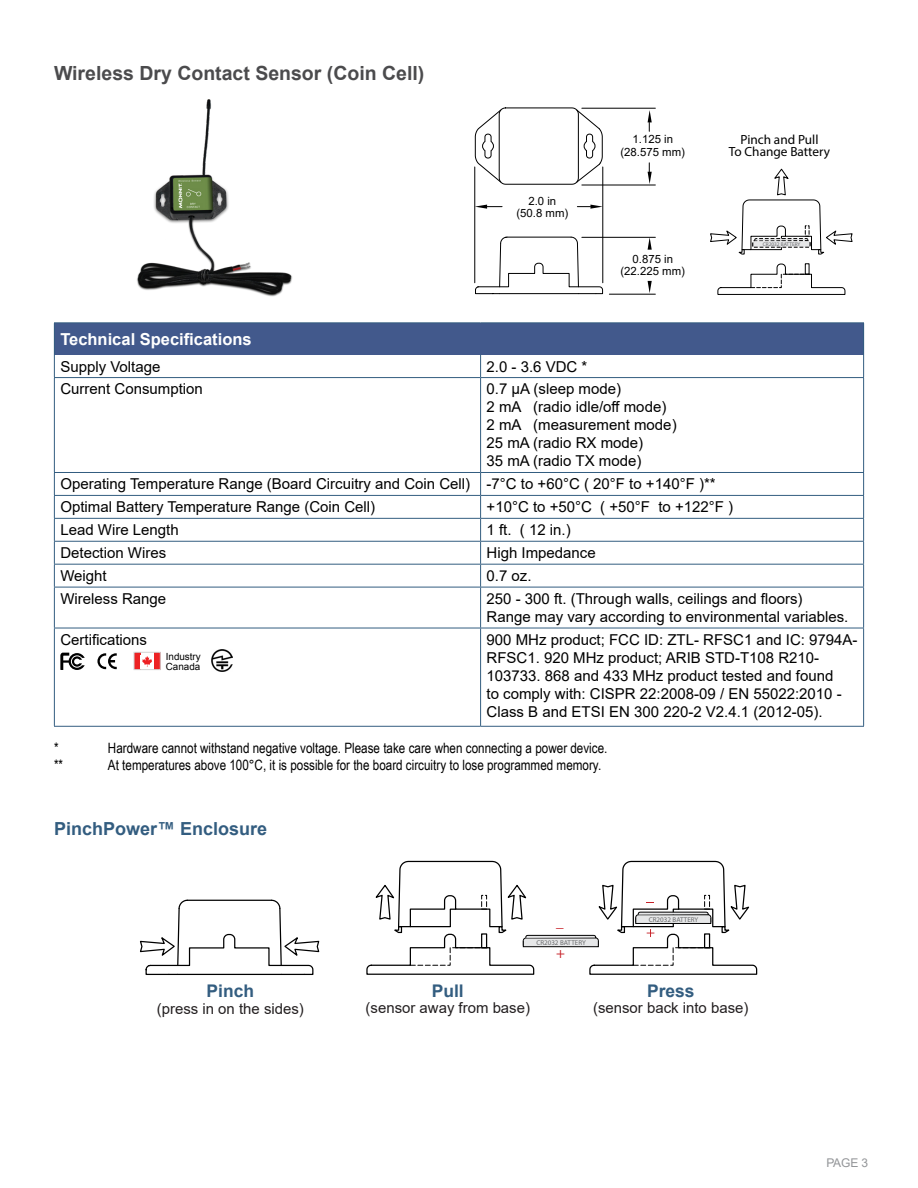
<style>
.page{position:relative;width:918px;height:1188px;background:#fff}
.page>*{position:absolute;margin:0;border:0;box-sizing:border-box;transform-origin:0 0}
.t1{font:700 19.5px "Arial";color:#4b4b4d}
.t2{font:700 18px "Arial";color:#335d80}
.t3{font:700 17.4px "Arial";color:#335d80}
.t4{font:700 16.5px "Arial";color:#fff}
.t5{font:15px/18px "Arial";color:#000}
.t6{font:15px "Arial";color:#231f20}
.t7{font:15px "Myriad Pro";color:#c62027}
.t8{font:700 15px "Myriad Pro";color:#c62027}
.t9{font:14.25px "Arial Narrow";color:#000}
.t10{font:13.35px/12.3px "Myriad Pro";color:#000;text-align:center}
.t11{font:12px "Arial";color:#939598}
.t12{font:11.4px/12.3px "Arial";color:#000;text-align:center}
.t13{font:9.9px/9.9px "Arial";color:#000}
.t14{font:7.05px "Myriad Pro";color:#696a6c}
.t15{font:5.4px "Myriad Pro";color:#696a6d}
</style>
<div class="page">
<img style="left:137px;top:100px;width:155px;height:197px">
<svg style="left:140px;top:899px;width:180px;height:76px"></svg>
<svg style="left:366px;top:860px;width:392px;height:115px"></svg>
<div style="left:54px;top:323px;width:810px;height:32px;background:#42598c"></div>
<hr style="left:863px;top:323px;width:1px;height:32px;background:#335d80">
<hr style="left:54px;top:323px;width:1px;height:32px;background:#335d80">
<hr style="left:54px;top:322px;width:427px;height:1px;background:#335d80">
<hr style="left:481px;top:322px;width:383px;height:1px;background:#335d80">
<svg style="left:54px;top:355px;width:1px;height:22px"></svg>
<svg style="left:480px;top:355px;width:1px;height:22px"></svg>
<svg style="left:863px;top:355px;width:1px;height:22px"></svg>
<hr style="left:54px;top:377px;width:427px;height:1px;background:#335d80">
<hr style="left:54px;top:378px;width:1px;height:94px;background:#335d80">
<hr style="left:481px;top:377px;width:383px;height:1px;background:#335d80">
<hr style="left:480px;top:378px;width:1px;height:94px;background:#335d80">
<hr style="left:863px;top:378px;width:1px;height:94px;background:#335d80">
<hr style="left:54px;top:472px;width:427px;height:1px;background:#335d80">
<hr style="left:481px;top:472px;width:383px;height:1px;background:#335d80">
<hr style="left:54px;top:495px;width:427px;height:1px;background:#335d80">
<hr style="left:481px;top:495px;width:383px;height:1px;background:#335d80">
<hr style="left:54px;top:518px;width:427px;height:1px;background:#335d80">
<hr style="left:54px;top:541px;width:427px;height:1px;background:#335d80">
<hr style="left:54px;top:564px;width:427px;height:1px;background:#335d80">
<svg style="left:54px;top:473px;width:1px;height:114px"></svg>
<hr style="left:481px;top:564px;width:383px;height:1px;background:#335d80">
<hr style="left:54px;top:587px;width:427px;height:1px;background:#335d80">
<hr style="left:54px;top:587px;width:1px;height:41px;background:#335d80">
<hr style="left:481px;top:587px;width:383px;height:1px;background:#335d80">
<hr style="left:480px;top:587px;width:1px;height:41px;background:#335d80">
<hr style="left:863px;top:587px;width:1px;height:41px;background:#335d80">
<hr style="left:54px;top:628px;width:427px;height:1px;background:#335d80">
<hr style="left:54px;top:628px;width:1px;height:98px;background:#335d80">
<hr style="left:481px;top:628px;width:383px;height:1px;background:#335d80">
<hr style="left:480px;top:628px;width:1px;height:98px;background:#335d80">
<hr style="left:863px;top:628px;width:1px;height:98px;background:#335d80">
<hr style="left:54px;top:726px;width:427px;height:1px;background:#335d80">
<hr style="left:481px;top:726px;width:383px;height:1px;background:#335d80">
<hr style="left:481px;top:518px;width:383px;height:1px;background:#335d80">
<svg style="left:480px;top:473px;width:1px;height:114px"></svg>
<svg style="left:863px;top:473px;width:1px;height:114px"></svg>
<hr style="left:481px;top:541px;width:383px;height:1px;background:#335d80">
<svg style="left:60px;top:653px;width:25px;height:17px"></svg>
<svg style="left:97px;top:653px;width:20px;height:16px"></svg>
<div style="left:154px;top:652px;width:6px;height:18px;background:#ed2224"></div>
<div style="left:134px;top:652px;width:7px;height:18px;background:#ed2224"></div>
<svg style="left:142px;top:656px;width:10px;height:11px"></svg>
<div style="left:134px;top:652px;width:26px;height:18px;border:1px solid #d2d3d4"></div>
<img style="left:212px;top:650px;width:21px;height:21px">
<hr style="left:582px;top:108px;width:73px;height:1px;background:#000">
<hr style="left:582px;top:185px;width:73px;height:1px;background:#000">
<svg style="left:648px;top:110px;width:4px;height:21px"></svg>
<svg style="left:648px;top:163px;width:4px;height:21px"></svg>
<hr style="left:582px;top:237px;width:73px;height:1px;background:#000">
<hr style="left:609px;top:294px;width:46px;height:1px;background:#000">
<svg style="left:648px;top:237px;width:4px;height:13px"></svg>
<svg style="left:648px;top:281px;width:4px;height:12px"></svg>
<hr style="left:603px;top:167px;width:1px;height:116px;background:#000">
<hr style="left:475px;top:167px;width:1px;height:116px;background:#000">
<svg style="left:577px;top:205px;width:26px;height:4px"></svg>
<svg style="left:475px;top:205px;width:27px;height:4px"></svg>
<svg style="left:474px;top:107px;width:129px;height:78px"></svg>
<svg style="left:474px;top:236px;width:130px;height:59px"></svg>
<svg style="left:717px;top:263px;width:129px;height:32px"></svg>
<svg style="left:710px;top:168px;width:143px;height:87px"></svg>
<h1 class="t1" style="left:54px;top:60px;width:372px">Wireless Dry Contact Sensor (Coin Cell)</h1>
<p class="t12" style="left:516px;top:195px;width:53px">2.0 in (50.8 mm)</p>
<p class="t12" style="left:621px;top:133px;width:66px">1.125 in (28.575 mm)</p>
<p class="t12" style="left:621px;top:253px;width:66px">0.875 in (22.225 mm)</p>
<p class="t10" style="left:729px;top:133px;width:103px">Pinch and Pull<br>To Change Battery</p>
<p class="t15" style="left:763px;top:241px;width:39px">CR2032 BATTERY</p>
<p class="t4" style="left:60px;top:327px;width:193px">Technical Specifications</p>
<p class="t5" style="left:60px;top:357px;width:102px">Supply Voltage</p>
<p class="t5" style="left:487px;top:357px;width:102px">2.0 - 3.6 VDC *</p>
<p class="t5" style="left:60px;top:380px;width:144px">Current Consumption</p>
<p class="t5" style="left:487px;top:380px;width:192px">0.7 µA (sleep mode)<br>2 mA (radio idle/off mode)<br>2 mA (measurement mode)<br>25 mA (radio RX mode)<br>35 mA (radio TX mode)</p>
<p class="t5" style="left:60px;top:473px;width:657px;line-height:23px">Operating Temperature Range (Board Circuitry and Coin Cell) -7°C to +60°C ( 20°F to +140°F )**<br>Optimal Battery Temperature Range (Coin Cell)</p>
<p class="t5" style="left:487px;top:498px;width:248px">+10°C to +50°C ( +50°F to +122°F )</p>
<p class="t5" style="left:60px;top:521px;width:120px">Lead Wire Length</p>
<p class="t5" style="left:487px;top:521px;width:86px">1 ft. ( 12 in.)</p>
<p class="t5" style="left:60px;top:544px;width:107px">Detection Wires</p>
<p class="t5" style="left:487px;top:544px;width:111px">High Impedance</p>
<p class="t5" style="left:60px;top:567px;width:48px">Weight</p>
<p class="t5" style="left:487px;top:567px;width:47px">0.7 oz.</p>
<p class="t5" style="left:60px;top:590px;width:107px">Wireless Range</p>
<p class="t5" style="left:487px;top:590px;width:363px">250 - 300 ft. (Through walls, ceilings and floors)<br>Range may vary according to environmental variables.</p>
<p class="t5" style="left:60px;top:631px;width:88px">Certifications</p>
<p class="t13" style="left:166px;top:651px;width:37px">Industry<br>Canada</p>
<p class="t5" style="left:487px;top:631px;width:372px">900 MHz product; FCC ID: ZTL- RFSC1 and IC: 9794A-RFSC1. 920 MHz product; ARIB STD-T108 R210- 103733. 868 and 433 MHz product tested and found<br>to comply with: CISPR 22:2008-09 / EN 55022:2010 - Class B and ETSI EN 300 220-2 V2.4.1 (2012-05).</p>
<p class="t9" style="left:54px;top:738px;width:6px">*</p>
<p class="t9" style="left:108px;top:738px;width:501px">Hardware cannot withstand negative voltage. Please take care when connecting a power device.</p>
<p class="t9" style="left:54px;top:755px;width:11px">**</p>
<p class="t9" style="left:108px;top:755px;width:495px">At temperatures above 100°C, it is possible for the board circuitry to lose programmed memory.</p>
<p class="t2" style="left:54px;top:816px;width:215px">PinchPower™ Enclosure</p>
<p class="t3" style="left:207px;top:979px;width:49px">Pinch</p>
<p class="t6" style="left:157px;top:998px;width:149px">(press in on the sides)</p>
<p class="t8" style="left:556px;top:912px;width:9px">_</p>
<p class="t14" style="left:536px;top:938px;width:51px">CR2032 BATTERY</p>
<p class="t7" style="left:556px;top:943px;width:10px">+</p>
<p class="t14" style="left:649px;top:915px;width:51px">CR2032 BATTERY</p>
<p class="t3" style="left:432px;top:979px;width:33px">Pull</p>
<p class="t6" style="left:366px;top:998px;width:166px">(sensor away from base)</p>
<p class="t3" style="left:647px;top:979px;width:49px">Press</p>
<p class="t6" style="left:593px;top:998px;width:157px">(sensor back into base)</p>
<p class="t11" style="left:826px;top:1155px;width:43px">PAGE 3</p>
</div>
